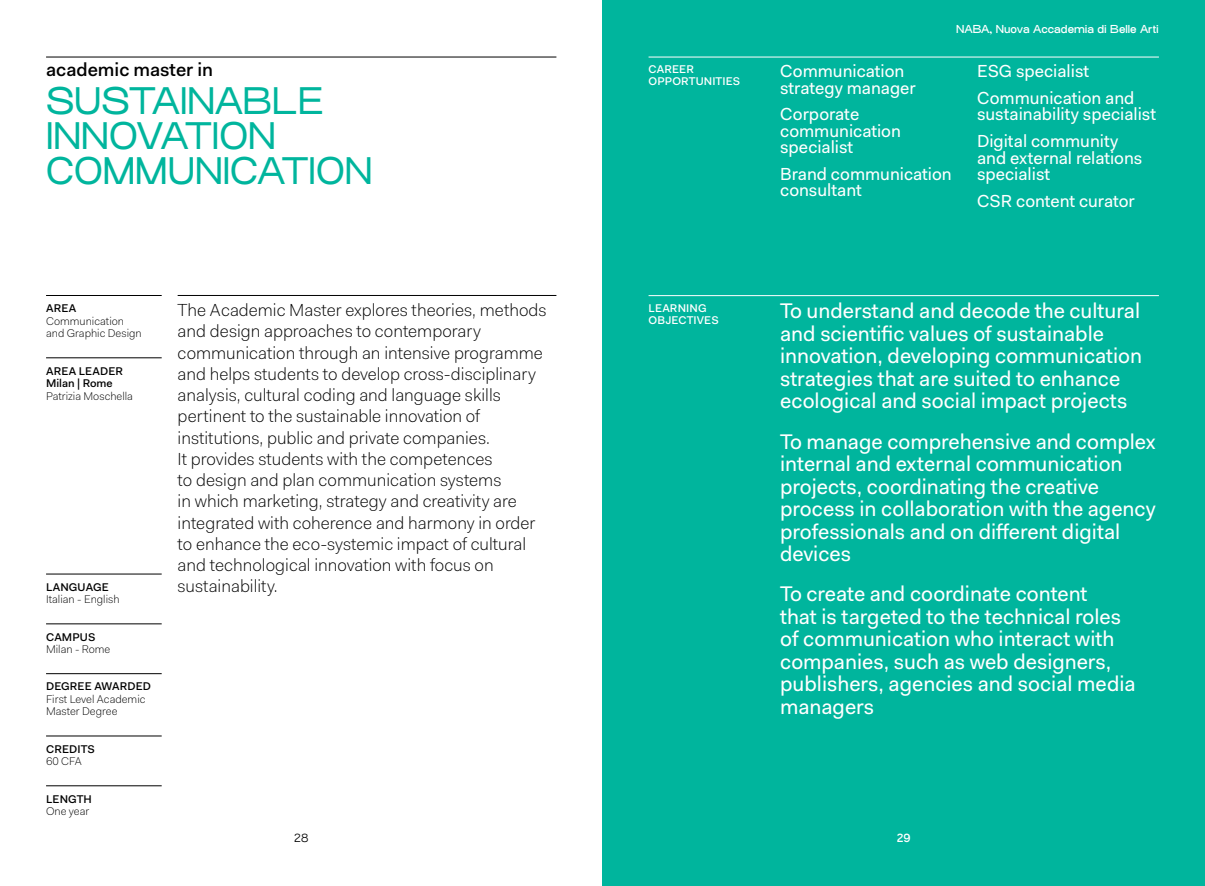
<style>
.page{position:relative;width:1205px;height:886px;background:#fff}
.page>*{position:absolute;margin:0;border:0;box-sizing:border-box;transform-origin:0 0}
.t1{font:37.5px/35px "Osmose";color:#00b59d}
.t2{font:21.25px/22.5px "Fakt";color:#fff}
.t3{font:500 18.75px "Fakt";color:#000}
.t4{font:300 17.5px/21.2px "Fakt";color:#000}
.t5{font:17.5px/16.2px "Fakt";color:#fff}
.t6{font:500 11.88px "Osmose";color:#fff}
.t7{font:300 11.88px "Osmose";color:#000}
.t8{font:300 11.25px/12.5px "Fakt";color:#000}
.t9{font:500 11.25px/12.5px "Fakt";letter-spacing:.01em;color:#000}
.t10{font:500 11.25px/12.5px "Fakt";letter-spacing:.01em;color:#fff}
.t11{font:500 11.25px "Osmose";color:#fff}
</style>
<div class="page">
<div style="left:602px;top:0;width:603px;height:886px;background:#00b59d"></div>
<hr style="left:648px;top:57px;width:511px;height:1px;background:#fff">
<hr style="left:648px;top:295px;width:511px;height:1px;background:#fff">
<hr style="left:46px;top:574px;width:116px;height:1px;background:#000">
<hr style="left:46px;top:624px;width:116px;height:1px;background:#000">
<hr style="left:46px;top:673px;width:116px;height:1px;background:#000">
<hr style="left:46px;top:736px;width:116px;height:1px;background:#000">
<hr style="left:46px;top:785px;width:116px;height:1px;background:#000">
<hr style="left:178px;top:295px;width:378px;height:1px;background:#000">
<hr style="left:46px;top:295px;width:116px;height:1px;background:#000">
<hr style="left:46px;top:358px;width:116px;height:1px;background:#000">
<hr style="left:46px;top:57px;width:510px;height:1px;background:#000">
<p class="t3" style="left:46px;top:57px;width:169px">academic master in</p>
<h1 class="t1" style="left:46px;top:88px;width:328px">SUSTAINABLE<br>INNOVATION<br>COMMUNICATION</h1>
<p class="t9" style="left:46px;top:302px;width:32px">AREA</p>
<p class="t8" style="left:46px;top:315px;width:97px">Communication and Graphic Design</p>
<p class="t9" style="left:46px;top:364px;width:79px">AREA LEADER<br>Milan | Rome</p>
<p class="t8" style="left:46px;top:389px;width:88px">Patrizia Moschella</p>
<p class="t9" style="left:46px;top:581px;width:64px">LANGUAGE</p>
<p class="t8" style="left:46px;top:593px;width:75px">Italian - English</p>
<p class="t9" style="left:46px;top:630px;width:51px">CAMPUS</p>
<p class="t8" style="left:46px;top:643px;width:66px">Milan - Rome</p>
<p class="t9" style="left:46px;top:680px;width:106px">DEGREE AWARDED</p>
<p class="t8" style="left:46px;top:693px;width:101px">First Level Academic<br>Master Degree</p>
<p class="t9" style="left:46px;top:742px;width:50px">CREDITS</p>
<p class="t8" style="left:46px;top:755px;width:37px">60 CFA</p>
<p class="t9" style="left:46px;top:792px;width:47px">LENGTH</p>
<p class="t8" style="left:46px;top:805px;width:45px">One year</p>
<p class="t4" style="left:178px;top:299px;width:370px">The Academic Master explores theories, methods and design approaches to contemporary communication through an intensive programme and helps students to develop cross-disciplinary analysis, cultural coding and language skills pertinent to the sustainable innovation of institutions, public and private companies.<br>It provides students with the competences<br>to design and plan communication systems<br>in which marketing, strategy and creativity are integrated with coherence and harmony in order to enhance the eco-systemic impact of cultural and technological innovation with focus on sustainability.</p>
<p class="t7" style="left:294px;top:831px;width:16px">28</p>
<p class="t11" style="left:956px;top:23px;width:204px">NABA, Nuova Accademia di Belle Arti</p>
<p class="t10" style="left:648px;top:63px;width:93px">CAREER<br>OPPORTUNITIES</p>
<p class="t5" style="left:780px;top:63px;width:137px">Communication strategy manager</p>
<p class="t5" style="left:780px;top:106px;width:122px">Corporate communication specialist</p>
<p class="t5" style="left:780px;top:166px;width:173px">Brand communication consultant</p>
<p class="t5" style="left:977px;top:58px;width:159px;line-height:26.9px">ESG specialist<br>Communication and</p>
<p class="t5" style="left:977px;top:101px;width:181px;line-height:26.9px">sustainability specialist<br>Digital community</p>
<p class="t5" style="left:977px;top:149px;width:167px">and external relations specialist</p>
<p class="t5" style="left:977px;top:192px;width:159px">CSR content curator</p>
<p class="t10" style="left:648px;top:301px;width:72px">LEARNING<br>OBJECTIVES</p>
<p class="t2" style="left:780px;top:300px;width:363px">To understand and decode the cultural and scientific values of sustainable innovation, developing communication strategies that are suited to enhance ecological and social impact projects</p>
<p class="t2" style="left:780px;top:430px;width:377px">To manage comprehensive and complex internal and external communication projects, coordinating the creative process in collaboration with the agency professionals and on different digital devices</p>
<p class="t2" style="left:780px;top:583px;width:357px">To create and coordinate content<br>that is targeted to the technical roles of communication who interact with companies, such as web designers, publishers, agencies and social media managers</p>
<p class="t6" style="left:897px;top:831px;width:16px">29</p>
</div>
